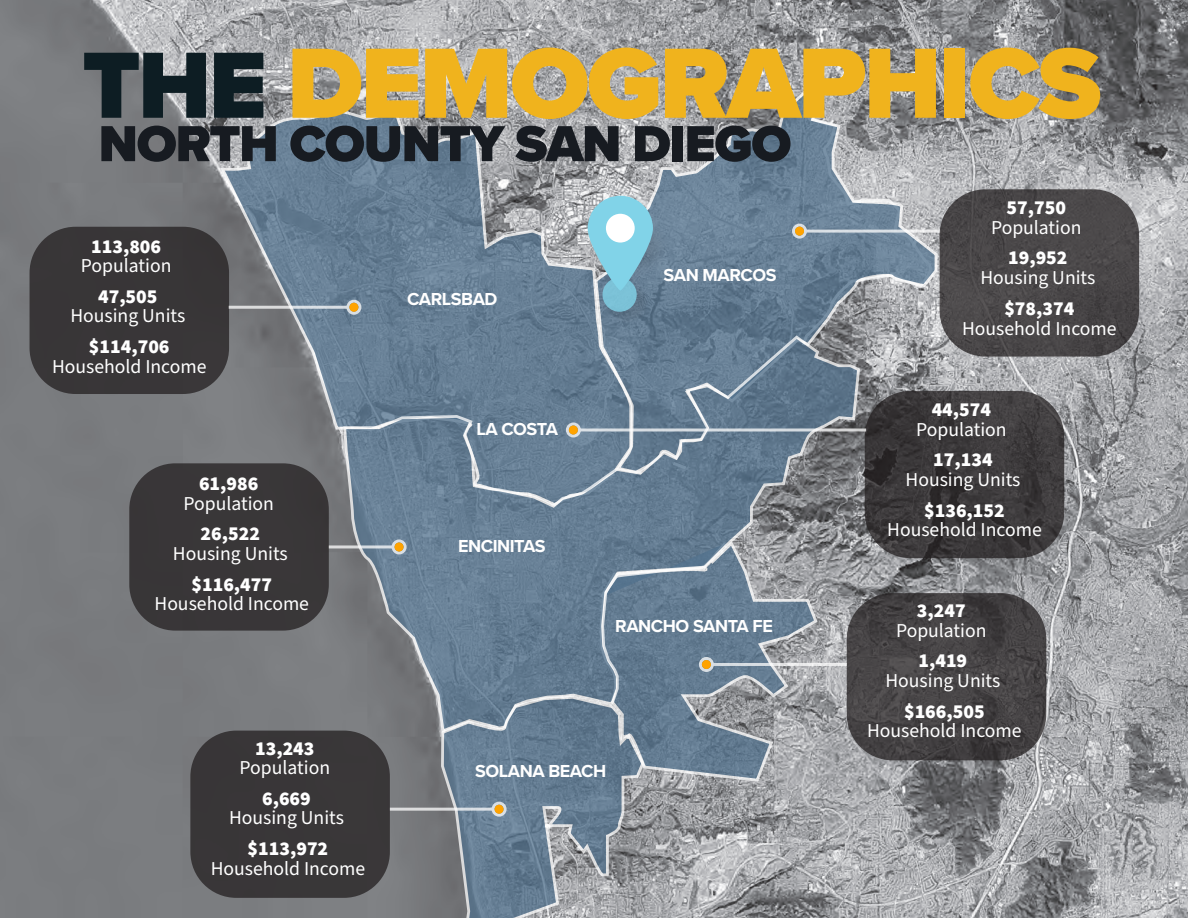
<style>
.page{position:relative;width:1188px;height:918px;background:#fff}
.page>*{position:absolute;margin:0;border:0;box-sizing:border-box;transform-origin:0 0}
.t1{font:900 103.5px "Proxima Nova";letter-spacing:-.025em;color:#f0b31d}
.t2{font:900 52.5px "Proxima Nova";letter-spacing:-.025em;color:#171b21}
.t3{font:19.65px/19.6px "Source Sans Pro";color:#fff;text-align:center}
.t4{font:900 19.65px "Source Sans Pro";color:#fff}
.t5{font:700 18px "Proxima Nova";letter-spacing:-.025em;color:#fff}
.s1{font-size:97.5px;color:#0d1d23}
.s2{font-weight:900}
</style>
<div class="page">
<img style="left:0;top:0;width:1188px;height:918px">
<svg style="left:219px;top:108px;width:374px;height:400px;background:#798795"></svg>
<svg style="left:593px;top:91px;width:346px;height:384px;background:#86939f"></svg>
<svg style="left:440px;top:734px;width:206px;height:184px;background:#778796"></svg>
<svg style="left:598px;top:734px;width:221px;height:49px;background:#83929f"></svg>
<div style="left:190px;top:731px;width:200px;height:167px;background:#393638;border-radius:46px"></div>
<hr style="left:390px;top:808px;width:103px;height:3px;background:#fff">
<div style="left:492px;top:802px;width:15px;height:15px;border:3px solid #fff;border-radius:50%"></div>
<svg style="left:847px;top:593px;width:199px;height:167px;background:#444143"></svg>
<svg style="left:865px;top:391px;width:199px;height:167px;background:#3a3839"></svg>
<div style="left:129px;top:463px;width:200px;height:168px;background:#393638;border-radius:46px"></div>
<div style="left:30px;top:227px;width:199px;height:167px;background:#383637;border-radius:46px"></div>
<hr style="left:229px;top:306px;width:119px;height:3px;background:#fff">
<div style="left:346px;top:300px;width:15px;height:15px;border:3px solid #fff;border-radius:50%"></div>
<hr style="left:806px;top:230px;width:135px;height:3px;background:#fff">
<div style="left:792px;top:224px;width:15px;height:15px;border:3px solid #fff;border-radius:50%"></div>
<svg style="left:342px;top:334px;width:520px;height:400px;background:#708393"></svg>
<hr style="left:329px;top:545px;width:64px;height:3px;background:#fff">
<div style="left:392px;top:539px;width:15px;height:15px;border:3px solid #fff;border-radius:50%"></div>
<div style="left:940px;top:189px;width:199px;height:168px;background:#4a4749;border-radius:46px"></div>
<hr style="left:579px;top:429px;width:287px;height:3px;background:#fff">
<div style="left:566px;top:423px;width:15px;height:15px;border:3px solid #fff;border-radius:50%"></div>
<div style="left:349px;top:303px;width:9px;height:9px;background:#ffa300;border-radius:50%"></div>
<div style="left:395px;top:542px;width:9px;height:10px;background:#ffa300;border-radius:50%"></div>
<div style="left:495px;top:805px;width:9px;height:9px;background:#ffa300;border-radius:50%"></div>
<div style="left:702px;top:660px;width:9px;height:9px;background:#ffa300;border-radius:50%"></div>
<div style="left:569px;top:425px;width:9px;height:10px;background:#ffa300;border-radius:50%"></div>
<div style="left:795px;top:227px;width:9px;height:9px;background:#ffa300;border-radius:50%"></div>
<div style="left:605px;top:280px;width:46px;height:46px;background:#231f20;opacity:.12"></div>
<div style="left:603px;top:278px;width:34px;height:34px;background:#7bc2d7;border-radius:50%"></div>
<div style="left:602px;top:214px;width:71px;height:66px;background:#6c849a"></div>
<svg style="left:588px;top:196px;width:65px;height:95px;background:#92c6d7"></svg>
<p class="t1" style="left:82px;top:6px;width:1020px"><span class="s1">THE</span> DEMOGRAPHICS</p>
<p class="t2" style="left:99px;top:105px;width:694px">NORTH COUNTY SAN DIEGO</p>
<p class="t3" style="left:81px;top:237px;width:92px"><span class="s2">113,806<br></span>Population</p>
<p class="t3" style="left:70px;top:287px;width:116px"><span class="s2">47,505<br></span>Housing Units</p>
<p class="t3" style="left:52px;top:338px;width:156px"><span class="s2">$114,706<br></span>Household Income</p>
<p class="t5" style="left:407px;top:286px;width:92px">CARLSBAD</p>
<p class="t5" style="left:476px;top:416px;width:83px">LA COSTA</p>
<p class="t5" style="left:664px;top:262px;width:114px">SAN MARCOS</p>
<p class="t3" style="left:991px;top:199px;width:92px"><span class="s2">57,750<br></span>Population</p>
<p class="t3" style="left:980px;top:249px;width:116px"><span class="s2">19,952<br></span>Housing Units</p>
<p class="t3" style="left:962px;top:299px;width:156px"><span class="s2">$78,374<br></span>Household Income</p>
<p class="t3" style="left:916px;top:400px;width:92px"><span class="s2">44,574<br></span>Population</p>
<p class="t4" style="left:933px;top:446px;width:61px">17,134</p>
<p class="t4" style="left:199px;top:470px;width:61px">61,986</p>
<p class="t3" style="left:906px;top:470px;width:116px">Housing Units</p>
<p class="t3" style="left:183px;top:494px;width:92px">Population</p>
<p class="t3" style="left:887px;top:501px;width:156px"><span class="s2">$136,152<br></span>Household Income</p>
<p class="t3" style="left:173px;top:524px;width:116px"><span class="s2">26,522<br></span>Housing Units</p>
<p class="t5" style="left:458px;top:533px;width:89px">ENCINITAS</p>
<p class="t3" style="left:155px;top:575px;width:156px"><span class="s2">$116,477<br></span>Household Income</p>
<p class="t3" style="left:240px;top:739px;width:92px"><span class="s2">13,243<br></span>Population</p>
<p class="t3" style="left:229px;top:789px;width:116px"><span class="s2">6,669<br></span>Housing Units</p>
<p class="t3" style="left:211px;top:839px;width:156px"><span class="s2">$113,972<br></span>Household Income</p>
<p class="t5" style="left:615px;top:612px;width:159px">RANCHO SANTA FE</p>
<p class="t5" style="left:475px;top:758px;width:133px">SOLANA BEACH</p>
<p class="t3" style="left:896px;top:601px;width:92px"><span class="s2">3,247<br></span>Population</p>
<p class="t3" style="left:885px;top:651px;width:116px"><span class="s2">1,419<br></span>Housing Units</p>
<p class="t3" style="left:867px;top:702px;width:156px"><span class="s2">$166,505<br></span>Household Income</p>
</div>
